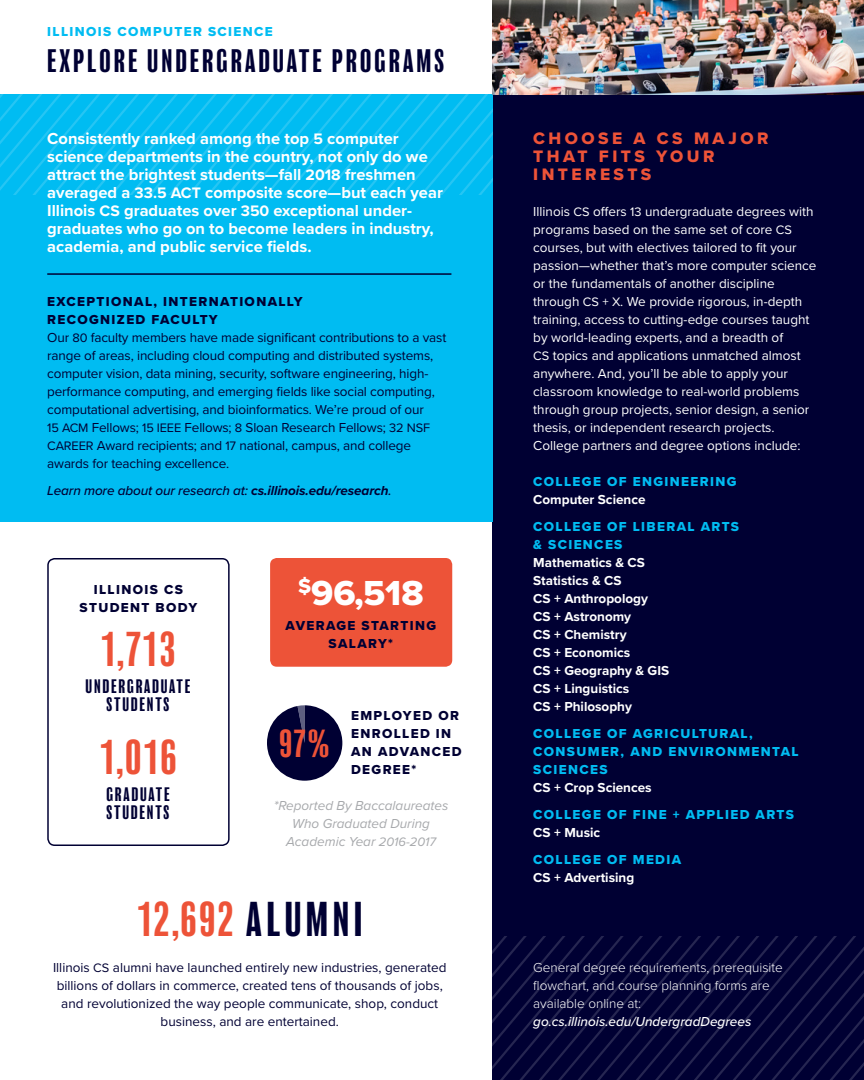
<style>
.page{position:relative;width:864px;height:1080px;background:#fff}
.page>*{position:absolute;margin:0;border:0;box-sizing:border-box;transform-origin:0 0}
.t1{font:condensed 45px "Balboa";letter-spacing:.1em;color:#ed5338}
.t2{font:condensed 45px "Balboa";letter-spacing:.07em;color:#ed5338}
.t3{font:36px "Proxima Nova Extrabld";color:#fff}
.t4{font:condensed 36px "Balboa";color:#ed5338}
.t5{font:condensed 30px "Balboa";letter-spacing:.1em;color:#003}
.t6{font:condensed 18px/18px "Balboa";letter-spacing:.1em;color:#003;text-align:center}
.t7{font:17.25px/18px "Proxima Nova Extrabld";letter-spacing:.2em;color:#ed5338}
.t8{font:700 16.5px/18px "Proxima Nova";color:#fff}
.t9{font:13.5px/18px "Proxima Nova";letter-spacing:-.01em;color:#003}
.t10{font:13.5px/18px "Proxima Nova";color:#fff}
.t11{font:700 13.5px/18px "Proxima Nova";color:#fff}
.t12{font:13.5px/18px "Proxima Nova Extrabld";letter-spacing:.1em;color:#00bcf2}
.t13{font:13.5px/18px "Proxima Nova Extrabld";letter-spacing:.1em;color:#003}
.t14{font:300 13.5px/18px "Proxima Nova";color:#fff}
.t15{font:italic 13.5px/18px "Proxima Nova";color:#a7a9ac;text-align:center}
.t16{font:italic 500 13.5px "Proxima Nova";letter-spacing:-.01em;color:#003}
.t17{font:italic 500 13.5px "Proxima Nova";color:#fff}
.s1{font-size:15.75px}
.s2{font-size:12.75px}
.s3{font-weight:700}
.s4{color:#003}
</style>
<div class="page">
<div style="left:493px;top:94px;width:371px;height:986px;background:#003"></div>
<svg style="left:492px;top:936px;width:371px;height:144px"></svg>
<div style="left:0;top:94px;width:493px;height:428px;background:#00bcf2"></div>
<svg style="left:0;top:94px;width:493px;height:101px"></svg>
<hr style="left:47px;top:273px;width:404px;height:2px;background:#003">
<img style="left:493px;top:0;width:371px;height:94px">
<div style="left:47px;top:558px;width:183px;height:288px;border:2px solid #003;border-radius:7px"></div>
<div style="left:270px;top:558px;width:182px;height:109px;background:#ed5338;border-radius:7px"></div>
<svg style="left:267px;top:705px;width:75px;height:76px"></svg>
<p class="t12" style="left:47px;top:22px;width:227px">ILLINOIS COMPUTER SCIENCE</p>
<h3 class="t5" style="left:47px;top:45px;width:398px">EXPLORE UNDERGRADUATE PROGRAMS</h3>
<p class="t8" style="left:47px;top:129px;width:397px">Consistently ranked among the top <span class="s1">5</span> computer science departments in the country, not only do we attract the brightest students—fall <span class="s1">2018</span> freshmen averaged a <span class="s1">33.5 ACT</span> composite score—but each year Illinois <span class="s1">CS</span> graduates over <span class="s1">350</span> exceptional under&shy;graduates who go on to become leaders in industry, academia, and public service fields.</p>
<p class="t13" style="left:47px;top:292px;width:257px">EXCEPTIONAL, INTERNATIONALLY<br>RECOGNIZED FACULTY</p>
<p class="t9" style="left:47px;top:328px;width:401px">Our <span class="s2">80</span> faculty members have made significant contributions to a vast range of areas, including cloud computing and distributed systems, computer vision, data mining, security, software engineering, high&shy;performance computing, and emerging fields like social computing, computational advertising, and bioinformatics. We’re proud of our<br><span class="s2">15 ACM</span> Fellows; <span class="s2">15 IEEE</span> Fellows; <span class="s2">8</span> Sloan Research Fellows; <span class="s2">32 NSF CAREER</span> Award recipients; and <span class="s2">17</span> national, campus, and college awards for teaching excellence.</p>
<p class="t16" style="left:47px;top:480px;width:346px">Learn more about our research at: <span class="s3">cs.illinois.edu/research</span>.</p>
<p class="t13" style="left:80px;top:580px;width:119px;text-align:center">ILLINOIS CS<br>STUDENT BODY</p>
<h1 class="t2" style="left:101px;top:626px;width:76px">1,713</h1>
<h3 class="t6" style="left:86px;top:678px;width:106px">UNDERGRADUATE<br>STUDENTS</h3>
<h1 class="t2" style="left:100px;top:734px;width:78px">1,016</h1>
<h3 class="t6" style="left:106px;top:786px;width:65px;text-align:left">GRADUATE<br>STUDENTS</h3>
<h2 class="t3" style="left:298px;top:566px;width:127px"><sup>$</sup>96,518</h2>
<p class="t13" style="left:286px;top:616px;width:152px;text-align:center">AVERAGE STARTING<br>SALARY*</p>
<h2 class="t4" style="left:279px;top:726px;width:52px">97%</h2>
<p class="t13" style="left:351px;top:706px;width:112px">EMPLOYED OR<br>ENROLLED IN<br>AN ADVANCED<br>DEGREE*</p>
<p class="t15" style="left:274px;top:796px;width:176px">*Reported By Baccalaureates<br>Who Graduated During<br>Academic Year <span class="s2">2016-2017</span></p>
<h1 class="t1" style="left:137px;top:896px;width:227px">12,692 <span class="s4">ALUMNI</span></h1>
<p class="t9" style="left:53px;top:958px;width:395px;text-align:center">Illinois <span class="s2">CS</span> alumni have launched entirely new industries, generated billions of dollars in commerce, created tens of thousands of jobs, and revolutionized the way people communicate, shop, conduct business, and are entertained.</p>
<p class="t7" style="left:533px;top:129px;width:237px">CHOOSE A CS MAJOR<br>THAT FITS YOUR<br>INTERESTS</p>
<p class="t10" style="left:533px;top:202px;width:285px">Illinois <span class="s2">CS</span> offers <span class="s2">13</span> undergraduate degrees with programs based on the same set of core <span class="s2">CS </span>courses, but with electives tailored to fit your passion—whether that’s more computer science or the fundamentals of another discipline through <span class="s2">CS + X</span>. We provide rigorous, in-depth training, access to cutting-edge courses taught by world-leading experts, and a breadth of<br><span class="s2">CS</span> topics and applications unmatched almost anywhere. And, you’ll be able to apply your classroom knowledge to real-world problems through group projects, senior design, a senior thesis, or independent research projects.<br>College partners and degree options include:</p>
<p class="t12" style="left:533px;top:472px;width:205px">COLLEGE OF ENGINEERING</p>
<p class="t11" style="left:533px;top:490px;width:114px">Computer Science</p>
<p class="t12" style="left:533px;top:517px;width:207px">COLLEGE OF LIBERAL ARTS &amp; SCIENCES</p>
<p class="t11" style="left:533px;top:553px;width:137px">Mathematics &amp; CS<br>Statistics &amp; CS<br>CS + Anthropology<br>CS + Astronomy<br>CS + Chemistry<br>CS + Economics<br>CS + Geography &amp; GIS<br>CS + Linguistics<br>CS + Philosophy</p>
<p class="t12" style="left:533px;top:724px;width:267px">COLLEGE OF AGRICULTURAL,<br>CONSUMER, AND ENVIRONMENTAL<br>SCIENCES</p>
<p class="t11" style="left:533px;top:778px;width:120px">CS + Crop Sciences</p>
<p class="t12" style="left:533px;top:805px;width:262px">COLLEGE OF FINE + APPLIED ARTS</p>
<p class="t11" style="left:533px;top:823px;width:69px">CS + Music</p>
<p class="t12" style="left:533px;top:850px;width:149px">COLLEGE OF MEDIA</p>
<p class="t11" style="left:533px;top:868px;width:103px">CS + Advertising</p>
<p class="t14" style="left:533px;top:958px;width:251px">General degree requirements, prerequisite flowchart, and course planning forms are available online at:</p>
<p class="t17" style="left:533px;top:1011px;width:220px">go.cs.illinois.edu/UndergradDegrees</p>
</div>
